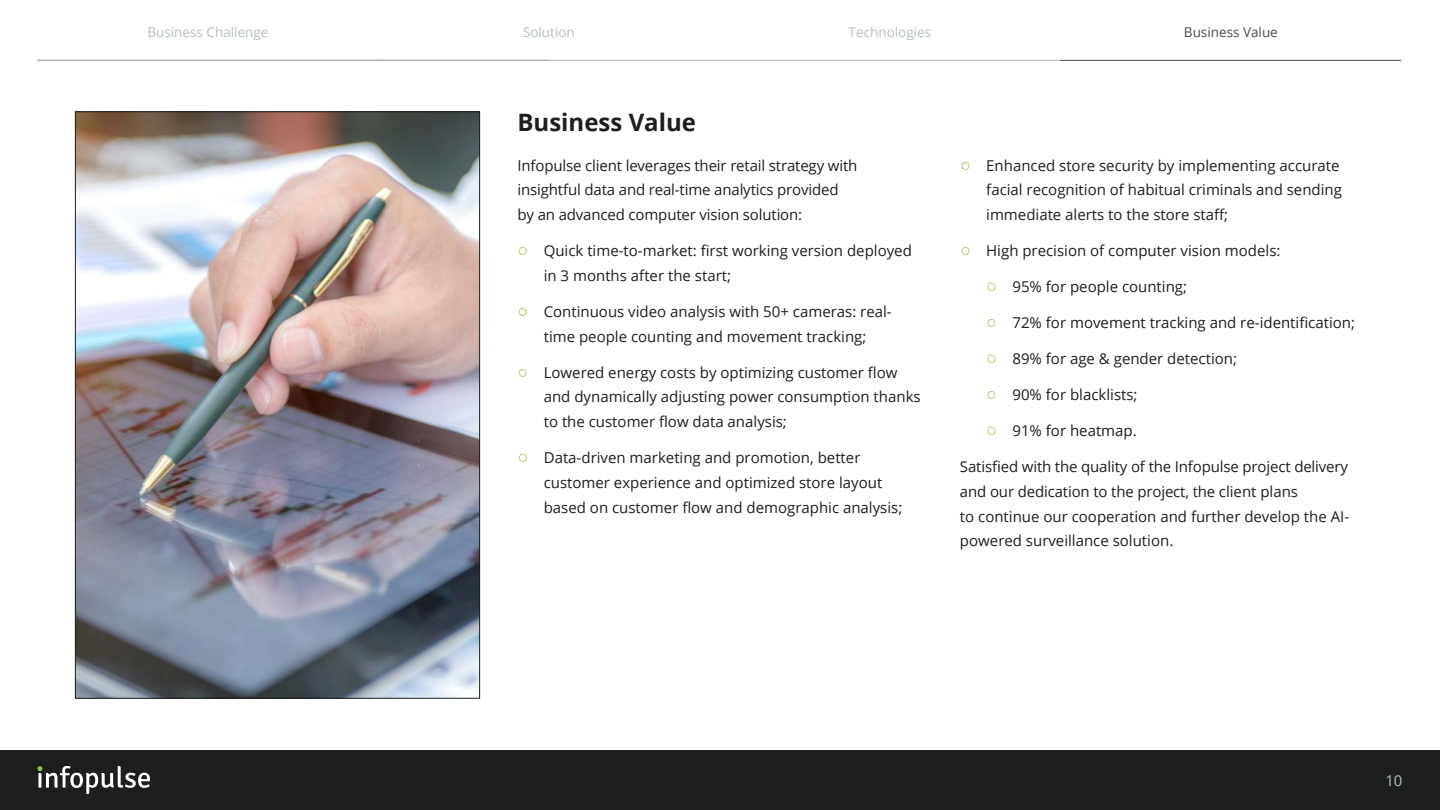
<style>
.page{position:relative;width:1440px;height:810px;background:#fff}
.page>*{position:absolute;margin:0;border:0;box-sizing:border-box;transform-origin:0 0}
.t1{font:700 24px "Open Sans";color:#1d1e1e}
.t2{font:15px/24.8px "Open Sans";color:#1d1e1e}
.t3{font:15px "Open Sans";color:#b5bec0}
.t4{font:13.5px "Open Sans";color:#b5bec0}
.t5{font:13.5px "Open Sans";color:#4b4d4d}
.s1{font-family:"Arial";font-size:18px;color:#8bc53f}
</style>
<div class="page">
<div style="left:0;top:750px;width:1440px;height:60px;background:#1d1e1e"></div>
<svg style="left:37px;top:766px;width:113px;height:28px"></svg>
<img style="left:77px;top:113px;width:401px;height:584px">
<hr style="left:38px;top:60px;width:340px;height:1px;background:#b5bec0">
<hr style="left:378px;top:60px;width:341px;height:1px;background:#b5bec0">
<hr style="left:719px;top:60px;width:341px;height:1px;background:#b5bec0">
<hr style="left:1060px;top:60px;width:341px;height:1px;background:#4b4d4d">
<p class="t4" style="left:147px;top:22px;width:123px">Business Challenge</p>
<p class="t4" style="left:523px;top:22px;width:53px">Solution</p>
<p class="t4" style="left:849px;top:22px;width:84px">Technologies</p>
<p class="t5" style="left:1184px;top:22px;width:95px">Business Value</p>
<h1 class="t1" style="left:517px;top:105px;width:180px">Business Value</h1>
<p class="t2" style="left:517px;top:152px;width:341px">Infopulse client leverages their retail strategy with insightful data and real-time analytics provided by an advanced computer vision solution:</p>
<p class="t2" style="left:544px;top:238px;width:370px;text-indent:-26px"><span class="s1">○</span> Quick time-to-market: first working version deployed in 3 months after the start;</p>
<p class="t2" style="left:518px;top:299px;width:376px;text-align:center"><span class="s1">○</span> Continuous video analysis with 50+ cameras: real&shy;time people counting and movement tracking;</p>
<p class="t2" style="left:544px;top:359px;width:378px;text-indent:-26px"><span class="s1">○</span> Lowered energy costs by optimizing customer flow and dynamically adjusting power consumption thanks to the customer flow data analysis;</p>
<p class="t2" style="left:544px;top:445px;width:360px;text-indent:-26px"><span class="s1">○</span> Data-driven marketing and promotion, better customer experience and optimized store layout based on customer flow and demographic analysis;</p>
<p class="t2" style="left:986px;top:152px;width:357px;text-indent:-26px"><span class="s1">○</span> Enhanced store security by implementing accurate facial recognition of habitual criminals and sending immediate alerts to the store staff;</p>
<p class="t2" style="left:960px;top:238px;width:322px"><span class="s1">○</span> High precision of computer vision models:</p>
<p class="t2" style="left:986px;top:274px;width:202px"><span class="s1">○</span> 95% for people counting;</p>
<p class="t2" style="left:986px;top:310px;width:370px"><span class="s1">○</span> 72% for movement tracking and re-identification;</p>
<p class="t2" style="left:986px;top:346px;width:252px"><span class="s1">○</span> 89% for age &amp; gender detection;</p>
<p class="t2" style="left:986px;top:382px;width:153px"><span class="s1">○</span> 90% for blacklists;</p>
<p class="t2" style="left:986px;top:418px;width:152px"><span class="s1">○</span> 91% for heatmap.</p>
<p class="t2" style="left:960px;top:454px;width:391px">Satisfied with the quality of the Infopulse project delivery and our dedication to the project, the client plans<br>to continue our cooperation and further develop the AI&shy;powered surveillance solution.</p>
<p class="t3" style="left:1385px;top:770px;width:19px">10</p>
</div>
